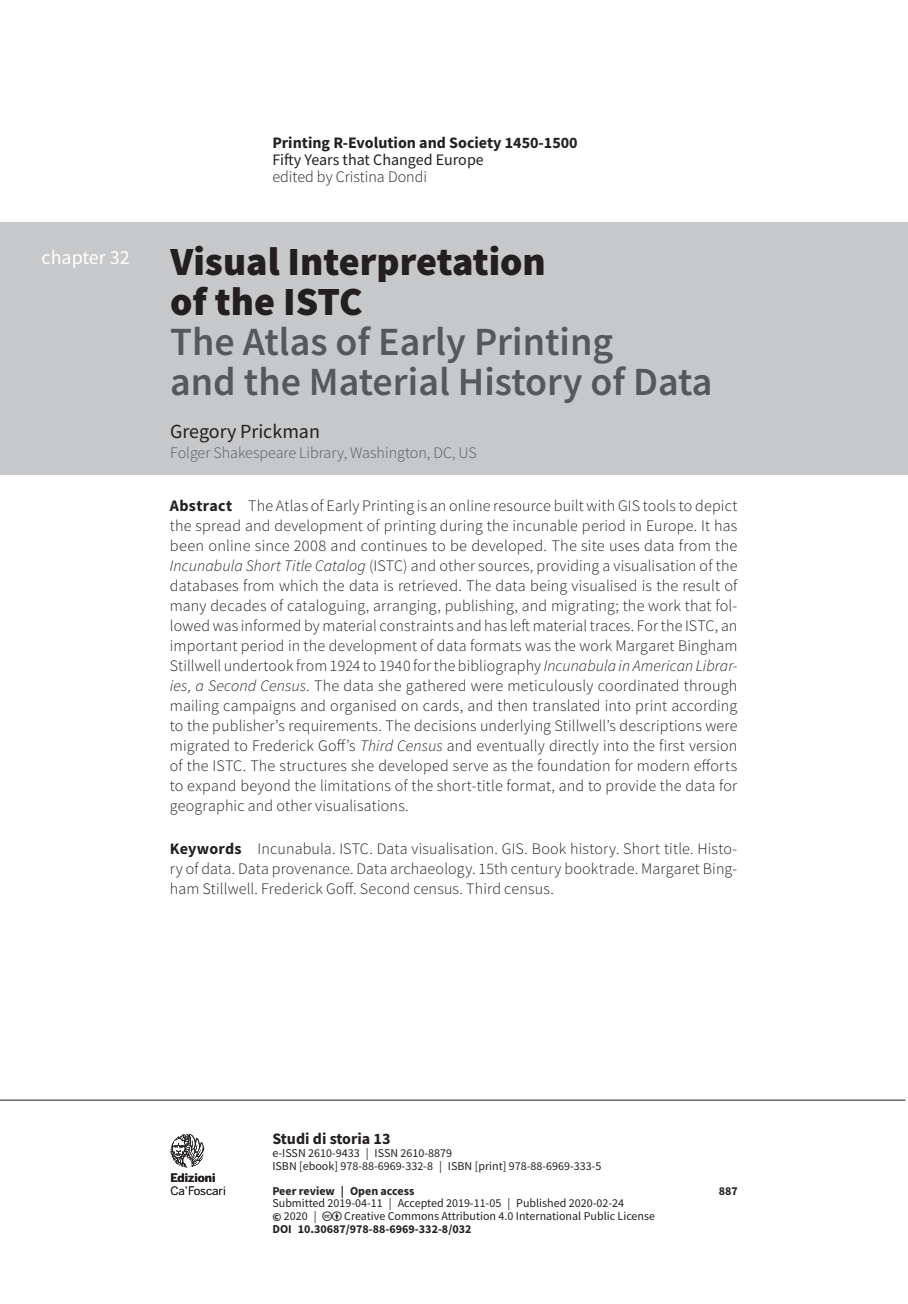
<style>
.page{position:relative;width:908px;height:1304px;background:#fff}
.page>*{position:absolute;margin:0;border:0;box-sizing:border-box;transform-origin:0 0}
.t1{font:600 40px/40px "Source Sans Pro";color:#57585a}
.t2{font:900 40px/40px "Source Sans Pro";color:#231f20}
.t3{font:20px "Source Sans Pro";color:#231f20}
.t4{font:20px "Source Sans Pro";color:#fff}
.t5{font:300 16px/20px "Source Sans Pro";letter-spacing:.01em;color:#231f20;text-align:justify}
.t6{font:700 16px "Source Sans Pro";color:#231f20}
.t7{font:300 16px "Source Sans Pro";color:#57585a}
.t8{font:16px "Source Sans Pro";color:#231f20}
.t9{font:12px/12.4px "Source Sans Pro";color:#231f20}
.t10{font:700 12px "Source Sans Pro";color:#231f20}
.t11{font:11.6px "Benton Sans";letter-spacing:-.01em;color:#231f20}
.t12{font:700 11.6px "Benton Sans";color:#231f20}
.s1{font-weight:700}
.s2{font-style:italic}
</style>
<div class="page">
<hr style="left:0;top:1100px;width:905px;height:1px;background:#231f20">
<svg style="left:170px;top:1134px;width:34px;height:33px"></svg>
<div style="left:0;top:223px;width:907px;height:252px;background:#c7c8ca"></div>
<p class="t4" style="left:42px;top:245px;width:90px">chapter 32</p>
<p class="t6" style="left:272px;top:132px;width:307px">Printing R-Evolution and Society 1450-1500</p>
<p class="t8" style="left:272px;top:150px;width:213px">Fifty Years that Changed Europe</p>
<p class="t5" style="left:272px;top:167px;width:156px">edited by Cristina Dondi</p>
<h1 class="t2" style="left:170px;top:241px;width:377px">Visual Interpretation of the ISTC</h1>
<h1 class="t1" style="left:170px;top:322px;width:543px">The Atlas of Early Printing<br>and the Material History of Data</h1>
<p class="t3" style="left:170px;top:419px;width:151px">Gregory Prickman</p>
<p class="t7" style="left:170px;top:443px;width:308px">Folger Shakespeare Library, Washington, DC, US</p>
<p class="t5" style="left:170px;top:496px;width:569px"><span class="s1">Abstract</span> The Atlas of Early Printing is an online resource built with GIS tools to depict the spread and development of printing during the incunable period in Europe. It has been online since 2008 and continues to be developed. The site uses data from the <span class="s2">Incunabula Short Title Catalog</span> (ISTC) and other sources, providing a visualisation of the databases from which the data is retrieved. The data being visualised is the result of many decades of cataloguing, arranging, publishing, and migrating; the work that fol&shy;lowed was informed by material constraints and has left material traces. For the ISTC, an important period in the development of data formats was the work Margaret Bingham Stillwell undertook from 1924 to 1940 for the bibliography <span class="s2">Incunabula in American Librar&shy;ies, a Second Census</span>. The data she gathered were meticulously coordinated through mailing campaigns and organised on cards, and then translated into print according to the publisher’s requirements. The decisions underlying Stillwell’s descriptions were migrated to Frederick Goff’s <span class="s2">Third Census</span> and eventually directly into the first version of the ISTC. The structures she developed serve as the foundation for modern efforts to expand beyond the limitations of the short-title format, and to provide the data for geographic and other visualisations.</p>
<p class="t5" style="left:170px;top:838px;width:568px"><span class="s1">Keywords</span> Incunabula. ISTC. Data visualisation. GIS. Book history. Short title. Histo&shy;ry of data. Data provenance. Data archaeology. 15th century booktrade. Margaret Bing&shy;ham Stillwell. Frederick Goff. Second census. Third census.</p>
<p class="t12" style="left:170px;top:1171px;width:47px">Edizioni</p>
<p class="t11" style="left:170px;top:1183px;width:57px">Ca’Foscari</p>
<p class="t6" style="left:272px;top:1128px;width:120px">Studi di storia 13</p>
<p class="t9" style="left:272px;top:1147px;width:330px">e-ISSN 2610-9433 | ISSN 2610-8879<br>ISBN [ebook] 978-88-6969-332-8 | ISBN [print] 978-88-6969-333-5</p>
<p class="t10" style="left:272px;top:1182px;width:143px">Peer review | Open access</p>
<p class="t10" style="left:718px;top:1182px;width:21px">887</p>
<p class="t9" style="left:272px;top:1196px;width:353px;line-height:13px">Submitted 2019-04-11 | Accepted 2019-11-05 | Published 2020-02-24 <span class="s1">©</span> 2020 |</p>
<p class="t9" style="left:344px;top:1210px;width:312px">Creative Commons Attribution 4.0 International Public License</p>
<p class="t10" style="left:272px;top:1220px;width:200px">DOI 10.30687/978-88-6969-332-8/032</p>
</div>
